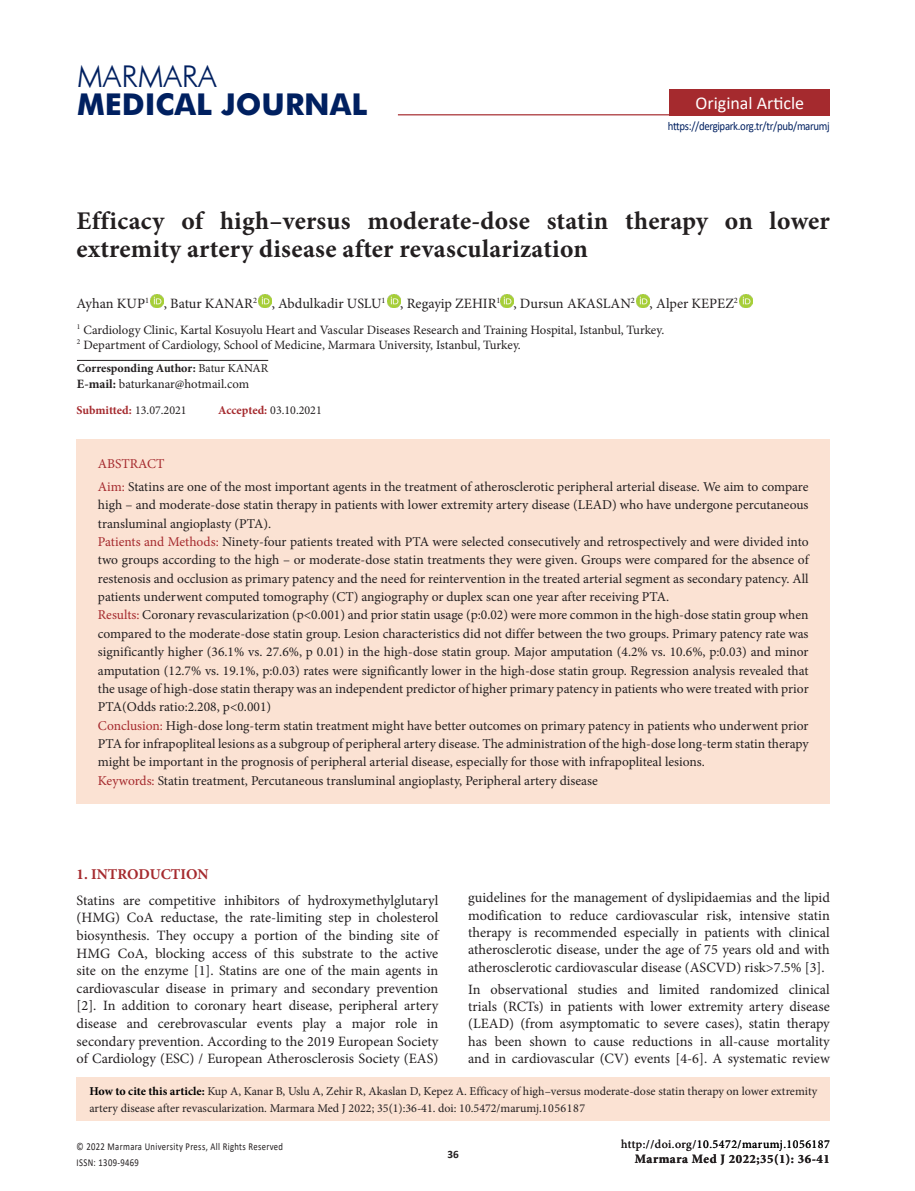
<style>
.page{position:relative;width:915px;height:1191px;background:#fff}
.page>*{position:absolute;margin:0;border:0;box-sizing:border-box;transform-origin:0 0}
.t1{font:700 30px "Futura BT";color:#002060}
.t2{font:300 30px "Futura BT";color:#002060}
.t3{font:700 25.5px/28.5px "Minion Pro";letter-spacing:.01em;color:#231f20}
.t4{font:18px "Calibri";color:#fff}
.t5{font:700 15px "Minion Pro";color:#a52a2e}
.t6{font:14.25px/17.5px "Minion Pro";color:#231f20;text-align:justify}
.t7{font:13.5px/18.3px "Minion Pro";color:#231f20}
.t8{font:12.75px/15px "Minion Pro";letter-spacing:-.005em;color:#231f20}
.t9{font:700 12.75px "Minion Pro";letter-spacing:.04em;color:#231f20}
.t10{font:12px/16.5px "Minion Pro";color:#231f20}
.t11{font:12px "Calibri";letter-spacing:-.03em;color:#002060;scale:.9 1}
.t12{font:12px "Minion Pro";letter-spacing:.04em;color:#000}
.t13{font:700 12px "Minion Pro";color:#231f20}
.t14{font:700 12px "Minion Pro";letter-spacing:-.01em;color:#a52a2e}
.t15{font:700 11.25px "Calibri";color:#231f20}
.t16{font:10.5px/15.8px "Calibri";letter-spacing:.04em;color:#231f20;scale:.82 1}
.s1{font-weight:400}
.s2{font-weight:700}
.s3{font-weight:400;color:#231f20}
.s4{font-weight:700;color:#a52a2e}
.s5{color:#a52a2e}
.s6{font-weight:700;color:#000}
.s7{color:#231f20}
</style>
<div class="page">
<div style="left:669px;top:89px;width:160px;height:26px;background:#a52a2e"></div>
<hr style="left:398px;top:114px;width:431px;height:1px;background:#a52a2e">
<div style="left:77px;top:439px;width:752px;height:365px;background:#fbe2d3"></div>
<svg style="left:151px;top:295px;width:13px;height:12px"></svg>
<svg style="left:259px;top:295px;width:12px;height:12px"></svg>
<svg style="left:387px;top:295px;width:13px;height:12px"></svg>
<svg style="left:500px;top:295px;width:13px;height:12px"></svg>
<svg style="left:636px;top:295px;width:13px;height:12px"></svg>
<svg style="left:739px;top:294px;width:13px;height:13px"></svg>
<hr style="left:77px;top:360px;width:191px;height:1px;background:#231f20">
<div style="left:77px;top:1077px;width:752px;height:43px;background:#fbe2d3"></div>
<h1 class="t2" style="left:77px;top:58px;width:141px">MARMARA</h1>
<h1 class="t1" style="left:77px;top:86px;width:292px">MEDICAL JOURNAL</h1>
<h3 class="t4" style="left:695px;top:90px;width:110px">Original Article</h3>
<p class="t11" style="left:667px;top:118px;width:181px">https://dergipark.org.tr/tr/pub/marumj</p>
<h2 class="t3" style="left:77px;top:206px;width:754px">Efficacy of high–versus moderate-dose statin therapy on lower extremity artery disease after revascularization</h2>
<p class="t6" style="left:77px;top:294px;width:662px">Ayhan KUP<sup>1</sup> , Batur KANAR<sup>2</sup> , Abdulkadir USLU<sup>1</sup> , Regayip ZEHIR<sup>1</sup> , Dursun AKASLAN<sup>2</sup> , Alper KEPEZ<sup>2</sup></p>
<p class="t8" style="left:77px;top:322px;width:588px"><sup>1</sup> Cardiology Clinic, Kartal Kosuyolu Heart and Vascular Diseases Research and Training Hospital, Istanbul, Turkey.<br><sup>2</sup> Department of Cardiology, School of Medicine, Marmara University, Istanbul, Turkey.</p>
<p class="t13" style="left:77px;top:360px;width:193px">Corresponding Author: <span class="s1">Batur KANAR</span></p>
<p class="t8" style="left:77px;top:376px;width:174px"><span class="s2">E-mail:</span> baturkanar@hotmail.com</p>
<p class="t14" style="left:77px;top:401px;width:112px">Submitted: <span class="s3">13.07.2021</span></p>
<p class="t10" style="left:218px;top:402px;width:105px"><span class="s4">Accepted:</span> 03.10.2021</p>
<p class="t7" style="left:98px;top:452px;width:712px;line-height:22.6px"><span class="s5">ABSTRACT<br>Aim:</span> Statins are one of the most important agents in the treatment of atherosclerotic peripheral arterial disease. We aim to compare</p>
<p class="t7" style="left:98px;top:496px;width:712px">high – and moderate-dose statin therapy in patients with lower extremity artery disease (LEAD) who have undergone percutaneous transluminal angioplasty (PTA).<br><span class="s5">Patients and Methods:</span> Ninety-four patients treated with PTA were selected consecutively and retrospectively and were divided into two groups according to the high – or moderate-dose statin treatments they were given. Groups were compared for the absence of restenosis and occlusion as primary patency and the need for reintervention in the treated arterial segment as secondary patency. All patients underwent computed tomography (CT) angiography or duplex scan one year after receiving PTA.<br><span class="s5">Results:</span> Coronary revascularization (p&lt;0.001) and prior statin usage (p:0.02) were more common in the high-dose statin group when compared to the moderate-dose statin group. Lesion characteristics did not differ between the two groups. Primary patency rate was significantly higher (36.1% vs. 27.6%, p 0.01) in the high-dose statin group. Major amputation (4.2% vs. 10.6%, p:0.03) and minor amputation (12.7% vs. 19.1%, p:0.03) rates were significantly lower in the high-dose statin group. Regression analysis revealed that the usage of high-dose statin therapy was an independent predictor of higher primary patency in patients who were treated with prior PTA(Odds ratio:2.208, p&lt;0.001)<br><span class="s5">Conclusion:</span> High-dose long-term statin treatment might have better outcomes on primary patency in patients who underwent prior PTA for infrapopliteal lesions as a subgroup of peripheral artery disease. The administration of the high-dose long-term statin therapy might be important in the prognosis of peripheral arterial disease, especially for those with infrapopliteal lesions.<br><span class="s5">Keywords:</span> Statin treatment, Percutaneous transluminal angioplasty, Peripheral artery disease</p>
<p class="t5" style="left:77px;top:863px;width:133px">1. INTRODUCTION</p>
<p class="t6" style="left:77px;top:891px;width:363px">Statins are competitive inhibitors of hydroxymethylglutaryl (HMG) CoA reductase, the rate-limiting step in cholesterol biosynthesis. They occupy a portion of the binding site of HMG CoA, blocking access of this substrate to the active site on the enzyme [1]. Statins are one of the main agents in cardiovascular disease in primary and secondary prevention [2]. In addition to coronary heart disease, peripheral artery disease and cerebrovascular events play a major role in secondary prevention. According to the 2019 European Society of Cardiology (ESC) / European Atherosclerosis Society (EAS)</p>
<p class="t6" style="left:468px;top:889px;width:363px">guidelines for the management of dyslipidaemias and the lipid modification to reduce cardiovascular risk, intensive statin therapy is recommended especially in patients with clinical atherosclerotic disease, under the age of 75 years old and with atherosclerotic cardiovascular disease (ASCVD) risk&gt;7.5% [3].</p>
<p class="t6" style="left:468px;top:980px;width:363px">In observational studies and limited randomized clinical trials (RCTs) in patients with lower extremity artery disease (LEAD) (from asymptomatic to severe cases), statin therapy has been shown to cause reductions in all-cause mortality and in cardiovascular (CV) events [4-6]. A systematic review</p>
<p class="t10" style="left:89px;top:1083px;width:729px"><span class="s6">How to cite this article:</span> Kup A, Kanar B, Uslu A, Zehir R, Akaslan D, Kepez A. Efficacy of high–versus moderate-dose statin therapy on lower extremity artery disease after revascularization. Marmara Med J 2022; 35(1):36-41. doi: 10.5472/marumj.1056187</p>
<p class="t10" style="left:274px;top:1083px;width:268px">B, Uslu A, Zehir R, Akaslan D, Kepez A. Ef icacy of high</p>
<p class="t16" style="left:77px;top:1138px;width:253px">© 2022 Marmara University Press, All Rights Reserved<br>ISSN: 1309-9469</p>
<p class="t15" style="left:447px;top:1146px;width:13px">36</p>
<p class="t12" style="left:621px;top:1136px;width:210px"><span class="s7">http://doi.org/</span>10.5472/marumj.1056187</p>
<p class="t9" style="left:634px;top:1150px;width:196px">Marmara Med J 2022;35(1): 36-41</p>
</div>
